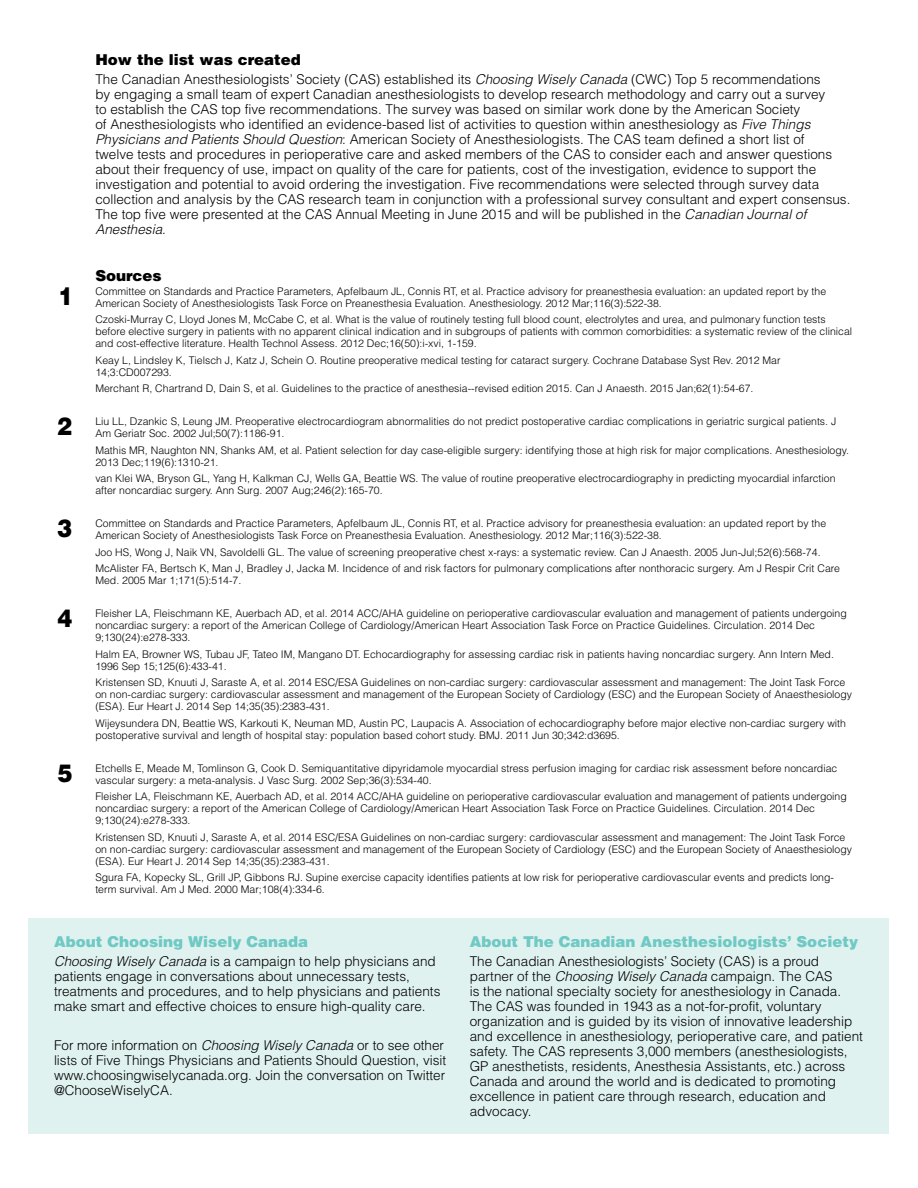
<style>
.page{position:relative;width:918px;height:1188px;background:#fff}
.page>*{position:absolute;margin:0;border:0;box-sizing:border-box;transform-origin:0 0}
.t1{font:900 24.6px "Helvetica LT Std";color:#000;scale:.91 1}
.t2{font:900 15px "Helvetica LT Std";color:#6fc9c4}
.t3{font:900 15px "Helvetica LT Std";color:#000}
.t4{font:300 13.5px/15px "Helvetica LT Std";color:#000}
.t5{font:300 10.5px/12px "Helvetica LT Std";color:#000}
.s1{font-style:italic}
</style>
<div class="page">
<div style="left:29px;top:918px;width:860px;height:216px;background:#e0f2ef"></div>
<h1 class="t1" style="left:58px;top:280px;width:18px">1</h1>
<h1 class="t1" style="left:57px;top:410px;width:18px">2</h1>
<h1 class="t1" style="left:57px;top:512px;width:18px">3</h1>
<h1 class="t1" style="left:57px;top:602px;width:18px">4</h1>
<h1 class="t1" style="left:57px;top:757px;width:18px">5</h1>
<h2 class="t3" style="left:95px;top:50px;width:207px">How the list was created</h2>
<p class="t4" style="left:95px;top:72px;width:757px">The Canadian Anesthesiologists’ Society (CAS) established its <span class="s1">Choosing Wisely Canada</span> (CWC) Top 5 recommendations<br>by engaging a small team of expert Canadian anesthesiologists to develop research methodology and carry out a survey<br>to establish the CAS top five recommendations. The survey was based on similar work done by the American Society<br>of Anesthesiologists who identified an evidence-based list of activities to question within anesthesiology as <span class="s1">Five Things Physicians and Patients Should Question</span>: American Society of Anesthesiologists. The CAS team defined a short list of<br>twelve tests and procedures in perioperative care and asked members of the CAS to consider each and answer questions about their frequency of use, impact on quality of the care for patients, cost of the investigation, evidence to support the investigation and potential to avoid ordering the investigation. Five recommendations were selected through survey data collection and analysis by the CAS research team in conjunction with a professional survey consultant and expert consensus.<br>The top five were presented at the CAS Annual Meeting in June 2015 and will be published in the <span class="s1">Canadian Journal of Anesthesia</span>.</p>
<h2 class="t3" style="left:95px;top:266px;width:68px">Sources</h2>
<p class="t5" style="left:95px;top:285px;width:732px">Committee on Standards and Practice Parameters, Apfelbaum JL, Connis RT, et al. Practice advisory for preanesthesia evaluation: an updated report by the<br>American Society of Anesthesiologists Task Force on Preanesthesia Evaluation. Anesthesiology. 2012 Mar;116(3):522-38.</p>
<p class="t5" style="left:95px;top:313px;width:758px">Czoski-Murray C, Lloyd Jones M, McCabe C, et al. What is the value of routinely testing full blood count, electrolytes and urea, and pulmonary function tests before elective surgery in patients with no apparent clinical indication and in subgroups of patients with common comorbidities: a systematic review of the clinical and cost-effective literature. Health Technol Assess. 2012 Dec;16(50):i-xvi, 1-159.</p>
<p class="t5" style="left:95px;top:354px;width:687px">Keay L, Lindsley K, Tielsch J, Katz J, Schein O. Routine preoperative medical testing for cataract surgery. Cochrane Database Syst Rev. 2012 Mar<br>14;3:CD007293.</p>
<p class="t5" style="left:95px;top:382px;width:660px">Merchant R, Chartrand D, Dain S, et al. Guidelines to the practice of anesthesia--revised edition 2015. Can J Anaesth. 2015 Jan;62(1):54-67.</p>
<p class="t5" style="left:95px;top:415px;width:742px">Liu LL, Dzankic S, Leung JM. Preoperative electrocardiogram abnormalities do not predict postoperative cardiac complications in geriatric surgical patients. J<br>Am Geriatr Soc. 2002 Jul;50(7):1186-91.</p>
<p class="t5" style="left:95px;top:444px;width:755px">Mathis MR, Naughton NN, Shanks AM, et al. Patient selection for day case-eligible surgery: identifying those at high risk for major complications. Anesthesiology.<br>2013 Dec;119(6):1310-21.</p>
<p class="t5" style="left:95px;top:472px;width:742px">van Klei WA, Bryson GL, Yang H, Kalkman CJ, Wells GA, Beattie WS. The value of routine preoperative electrocardiography in predicting myocardial infarction after noncardiac surgery. Ann Surg. 2007 Aug;246(2):165-70.</p>
<p class="t5" style="left:95px;top:517px;width:732px">Committee on Standards and Practice Parameters, Apfelbaum JL, Connis RT, et al. Practice advisory for preanesthesia evaluation: an updated report by the<br>American Society of Anesthesiologists Task Force on Preanesthesia Evaluation. Anesthesiology. 2012 Mar;116(3):522-38.</p>
<p class="t5" style="left:95px;top:544px;width:746px;line-height:16.5px">Joo HS, Wong J, Naik VN, Savoldelli GL. The value of screening preoperative chest x-rays: a systematic review. Can J Anaesth. 2005 Jun-Jul;52(6):568-74.<br>McAlister FA, Bertsch K, Man J, Bradley J, Jacka M. Incidence of and risk factors for pulmonary complications after nonthoracic surgery. Am J Respir Crit Care</p>
<p class="t5" style="left:95px;top:574px;width:147px">Med. 2005 Mar 1;171(5):514-7.</p>
<p class="t5" style="left:95px;top:607px;width:753px">Fleisher LA, Fleischmann KE, Auerbach AD, et al. 2014 ACC/AHA guideline on perioperative cardiovascular evaluation and management of patients undergoing noncardiac surgery: a report of the American College of Cardiology/American Heart Association Task Force on Practice Guidelines. Circulation. 2014 Dec<br>9;130(24):e278-333.</p>
<p class="t5" style="left:95px;top:648px;width:740px">Halm EA, Browner WS, Tubau JF, Tateo IM, Mangano DT. Echocardiography for assessing cardiac risk in patients having noncardiac surgery. Ann Intern Med.<br>1996 Sep 15;125(6):433-41.</p>
<p class="t5" style="left:95px;top:676px;width:758px">Kristensen SD, Knuuti J, Saraste A, et al. 2014 ESC/ESA Guidelines on non-cardiac surgery: cardiovascular assessment and management: The Joint Task Force on non-cardiac surgery: cardiovascular assessment and management of the European Society of Cardiology (ESC) and the European Society of Anaesthesiology (ESA). Eur Heart J. 2014 Sep 14;35(35):2383-431.</p>
<p class="t5" style="left:95px;top:717px;width:752px">Wijeysundera DN, Beattie WS, Karkouti K, Neuman MD, Austin PC, Laupacis A. Association of echocardiography before major elective non-cardiac surgery with postoperative survival and length of hospital stay: population based cohort study. BMJ. 2011 Jun 30;342:d3695.</p>
<p class="t5" style="left:95px;top:762px;width:744px">Etchells E, Meade M, Tomlinson G, Cook D. Semiquantitative dipyridamole myocardial stress perfusion imaging for cardiac risk assessment before noncardiac vascular surgery: a meta-analysis. J Vasc Surg. 2002 Sep;36(3):534-40.</p>
<p class="t5" style="left:95px;top:790px;width:753px">Fleisher LA, Fleischmann KE, Auerbach AD, et al. 2014 ACC/AHA guideline on perioperative cardiovascular evaluation and management of patients undergoing noncardiac surgery: a report of the American College of Cardiology/American Heart Association Task Force on Practice Guidelines. Circulation. 2014 Dec<br>9;130(24):e278-333.</p>
<p class="t5" style="left:95px;top:831px;width:758px">Kristensen SD, Knuuti J, Saraste A, et al. 2014 ESC/ESA Guidelines on non-cardiac surgery: cardiovascular assessment and management: The Joint Task Force on non-cardiac surgery: cardiovascular assessment and management of the European Society of Cardiology (ESC) and the European Society of Anaesthesiology (ESA). Eur Heart J. 2014 Sep 14;35(35):2383-431.</p>
<p class="t5" style="left:95px;top:871px;width:740px">Sgura FA, Kopecky SL, Grill JP, Gibbons RJ. Supine exercise capacity identifies patients at low risk for perioperative cardiovascular events and predicts long&shy;term survival. Am J Med. 2000 Mar;108(4):334-6.</p>
<h2 class="t2" style="left:54px;top:932px;width:256px">About Choosing Wisely Canada</h2>
<p class="t4" style="left:54px;top:954px;width:388px"><span class="s1">Choosing Wisely Canada</span> is a campaign to help physicians and patients engage in conversations about unnecessary tests, treatments and procedures, and to help physicians and patients make smart and effective choices to ensure high-quality care.</p>
<p class="t4" style="left:54px;top:1038px;width:394px">For more information on <span class="s1">Choosing Wisely Canada</span> or to see other lists of Five Things Physicians and Patients Should Question, visit www.choosingwiselycanada.org. Join the conversation on Twitter @ChooseWiselyCA.</p>
<h2 class="t2" style="left:470px;top:932px;width:390px">About The Canadian Anesthesiologists’ Society</h2>
<p class="t4" style="left:470px;top:954px;width:395px">The Canadian Anesthesiologists’ Society (CAS) is a proud partner of the <span class="s1">Choosing Wisely Canada</span> campaign. The CAS<br>is the national specialty society for anesthesiology in Canada.<br>The CAS was founded in 1943 as a not-for-profit, voluntary organization and is guided by its vision of innovative leadership and excellence in anesthesiology, perioperative care, and patient safety. The CAS represents 3,000 members (anesthesiologists, GP anesthetists, residents, Anesthesia Assistants, etc.) across Canada and around the world and is dedicated to promoting excellence in patient care through research, education and advocacy.</p>
</div>
